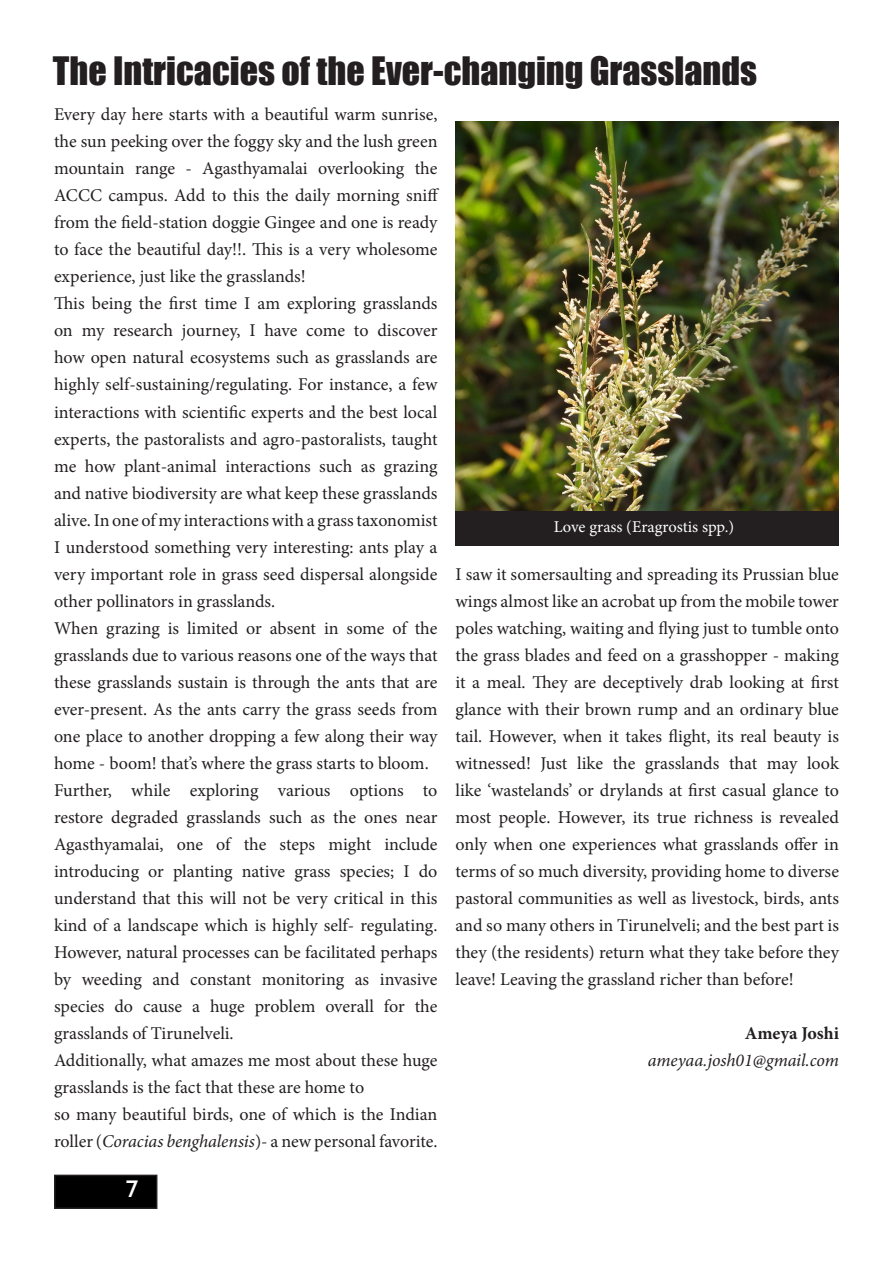
<style>
.page{position:relative;width:893px;height:1263px;background:#fff}
.page>*{position:absolute;margin:0;border:0;box-sizing:border-box;transform-origin:0 0}
.t1{font:36px "Impact";color:#231f20}
.t2{font:21px "LEMONMILK";color:#fff}
.t3{font:18px/27px "Minion Pro";letter-spacing:-.005em;color:#231f20;text-align:justify}
.t4{font:italic 18px "Minion Pro";letter-spacing:-.005em;color:#231f20}
.t5{font:700 18px "Minion Pro";color:#231f20}
.t6{font:16.5px "Minion Pro";letter-spacing:-.005em;color:#fff}
.s1{font-style:italic}
</style>
<div class="page">
<img style="left:455px;top:122px;width:384px;height:389px">
<div style="left:455px;top:511px;width:384px;height:35px;background:#231f20"></div>
<div style="left:55px;top:1175px;width:102px;height:33px;background:#000"></div>
<div style="left:54px;top:1175px;width:103px;height:34px;border:2px solid #231f20"></div>
<p class="t1" style="left:53px;top:43px;width:706px">The Intricacies of the Ever-changing Grasslands</p>
<p class="t3" style="left:54px;top:101px;width:387px">Every day here starts with a beautiful warm sunrise, the sun peeking over the foggy sky and the lush green mountain range - Agasthyamalai overlooking the ACCC campus. Add to this the daily morning sniff from the field-station doggie Gingee and one is ready to face the beautiful day!!. This is a very wholesome experience, just like the grasslands!</p>
<p class="t3" style="left:54px;top:290px;width:385px">This being the first time I am exploring grasslands on my research journey, I have come to discover how open natural ecosystems such as grasslands are highly self-sustaining/regulating. For instance, a few interactions with scientific experts and the best local experts, the pastoralists and agro-pastoralists, taught me how plant-animal interactions such as grazing and native biodiversity are what keep these grasslands alive. In one of my interactions with a grass taxonomist I understood something very interesting: ants play a very important role in grass seed dispersal alongside other pollinators in grasslands.</p>
<p class="t3" style="left:54px;top:614px;width:385px">When grazing is limited or absent in some of the grasslands due to various reasons one of the ways that these grasslands sustain is through the ants that are ever-present. As the ants carry the grass seeds from one place to another dropping a few along their way home - boom! that’s where the grass starts to bloom.</p>
<p class="t3" style="left:54px;top:776px;width:385px">Further, while exploring various options to restore degraded grasslands such as the ones near Agasthyamalai, one of the steps might include introducing or planting native grass species; I do understand that this will not be very critical in this kind of a landscape which is highly self- regulating.<br>However, natural processes can be facilitated perhaps by weeding and constant monitoring as invasive species do cause a huge problem overall for the grasslands of Tirunelveli.</p>
<p class="t3" style="left:54px;top:1046px;width:385px">Additionally, what amazes me most about these huge grasslands is the fact that these are home to</p>
<p class="t3" style="left:54px;top:1100px;width:385px">so many beautiful birds, one of which is the Indian roller (<span class="s1">Coracias benghalensis</span>)- a new personal favorite.</p>
<p class="t6" style="left:554px;top:515px;width:182px">Love grass (Eragrostis spp.)</p>
<p class="t3" style="left:455px;top:560px;width:385px">I saw it somersaulting and spreading its Prussian blue wings almost like an acrobat up from the mobile tower poles watching, waiting and flying just to tumble onto the grass blades and feed on a grasshopper - making it a meal. They are deceptively drab looking at first glance with their brown rump and an ordinary blue tail. However, when it takes flight, its real beauty is witnessed! Just like the grasslands that may look like ‘wastelands’ or drylands at first casual glance to most people. However, its true richness is revealed only when one experiences what grasslands offer in terms of so much diversity, providing home to diverse pastoral communities as well as livestock, birds, ants and so many others in Tirunelveli; and the best part is they (the residents) return what they take before they leave! Leaving the grassland richer than before!</p>
<p class="t5" style="left:745px;top:1020px;width:96px">Ameya Joshi</p>
<p class="t4" style="left:648px;top:1047px;width:193px">ameyaa.josh01@gmail.com</p>
<p class="t2" style="left:126px;top:1175px;width:14px">7</p>
</div>
